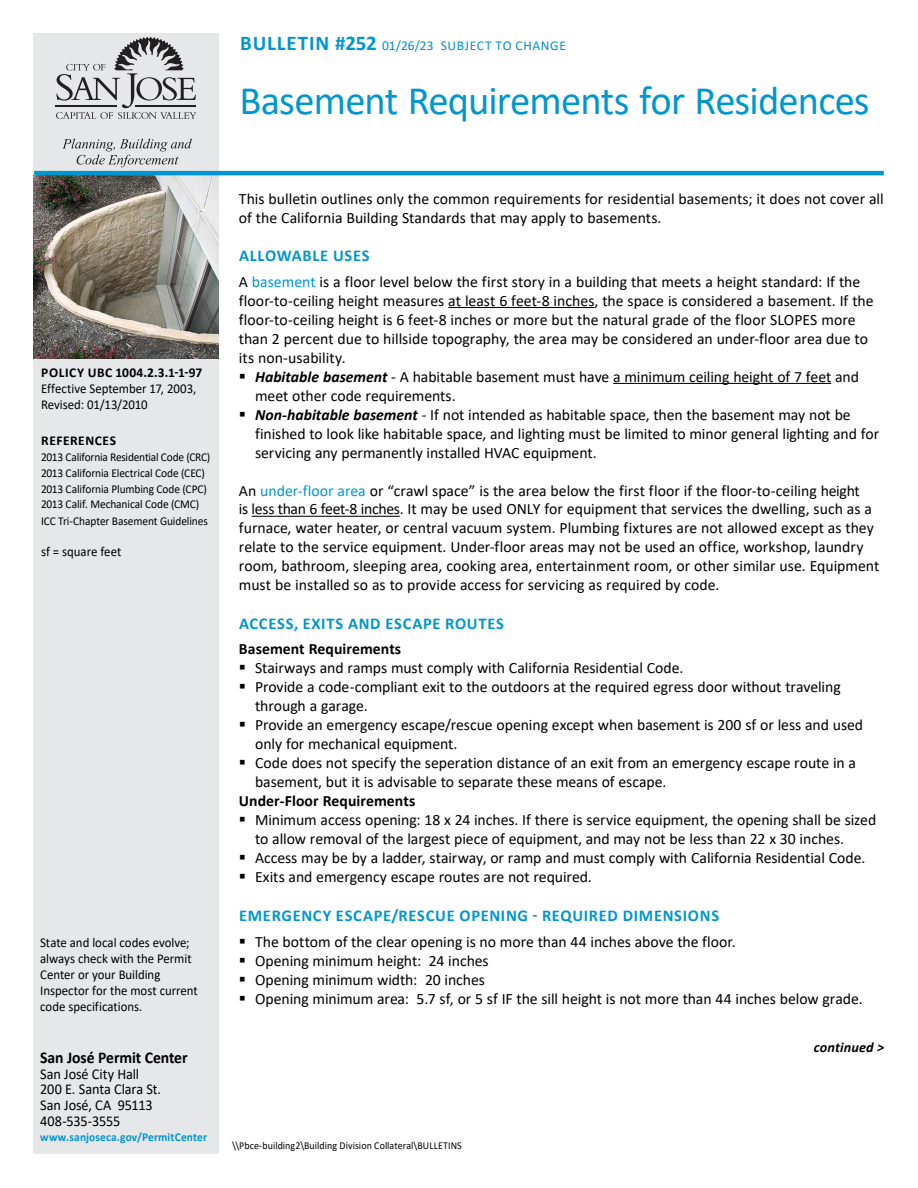
<style>
.page{position:relative;width:918px;height:1188px;background:#fff}
.page>*{position:absolute;margin:0;border:0;box-sizing:border-box;transform-origin:0 0}
.t1{font:40.5px "Calibri";letter-spacing:-.02em;color:#0096d0}
.t2{font:700 16.5px "Calibri";letter-spacing:.04em;color:#0096d0}
.t3{font:700 16.5px "Calibri";letter-spacing:-.01em;color:#000;scale:.95 1}
.t4{font:15.75px/19px "Calibri";color:#000}
.t5{font:700 15.75px "Calibri";letter-spacing:.005em;color:#000}
.t6{font:15px/15.8px "Calibri";letter-spacing:-.01em;color:#000;scale:.95 1}
.t7{font:italic 700 14.25px "Calibri";letter-spacing:.005em;color:#000}
.t8{font:13.5px/15.8px "Calibri";letter-spacing:-.005em;color:#000;scale:.95 1}
.t9{font:13.5px "Calibri";letter-spacing:.045em;color:#0090c7}
.t10{font:700 13.5px "Calibri";letter-spacing:.04em;color:#000}
.t11{font:12px/15.9px "Calibri";letter-spacing:-.01em;color:#000;scale:.95 1}
.t12{font:700 12px "Calibri";letter-spacing:.015em;color:#0096d0;scale:.95 1}
.t13{font:10.5px "Calibri";letter-spacing:.005em;color:#000;scale:.95 1}
.s1{font-weight:700;font-size:21px;color:#0096d0}
.s2{color:#0096d0}
.s3{font-weight:700;font-style:italic}
</style>
<div class="page">
<div style="left:33px;top:34px;width:186px;height:1120px;background:#e6e7e8"></div>
<svg style="left:56px;top:37px;width:140px;height:82px"></svg>
<svg style="left:62px;top:139px;width:130px;height:28px"></svg>
<hr style="left:448px;top:307px;width:146px;height:1px;background:#000">
<hr style="left:613px;top:383px;width:218px;height:1px;background:#000">
<hr style="left:252px;top:516px;width:148px;height:1px;background:#000">
<img style="left:34px;top:176px;width:184px;height:182px">
<hr style="left:34px;top:171px;width:850px;height:4px;background:#0096d0">
<p class="t9" style="left:240px;top:36px;width:327px"><span class="s1">BULLETIN #252</span> 01/26/23 SUBJECT TO CHANGE</p>
<h1 class="t1" style="left:239px;top:72px;width:632px">Basement Requirements for Residences</h1>
<p class="t10" style="left:41px;top:363px;width:162px">POLICY UBC 1004.2.3.1-1-97</p>
<p class="t8" style="left:41px;top:380px;width:165px">Effective September 17, 2003,<br>Revised: 01/13/2010</p>
<p class="t10" style="left:41px;top:431px;width:76px">REFERENCES</p>
<p class="t11" style="left:41px;top:449px;width:180px">2013 California Residential Code (CRC)<br>2013 California Electrical Code (CEC)<br>2013 California Plumbing Code (CPC)<br>2013 Calif. Mechanical Code (CMC)<br>ICC Tri-Chapter Basement Guidelines</p>
<p class="t8" style="left:41px;top:543px;width:86px">sf = square feet</p>
<p class="t8" style="left:40px;top:935px;width:167px">State and local codes evolve; always check with the Permit<br>Center or your Building<br>Inspector for the most current code specifications.</p>
<p class="t3" style="left:40px;top:1046px;width:157px">San José Permit Center</p>
<p class="t6" style="left:40px;top:1065px;width:129px">San José City Hall<br>200 E. Santa Clara St.<br>San José, CA 95113<br>408-535-3555</p>
<p class="t12" style="left:40px;top:1128px;width:177px">www.sanjoseca.gov/PermitCenter</p>
<p class="t4" style="left:239px;top:189px;width:646px">This bulletin outlines only the common requirements for residential basements; it does not cover all of the California Building Standards that may apply to basements.</p>
<p class="t2" style="left:239px;top:244px;width:132px">ALLOWABLE USES</p>
<p class="t4" style="left:239px;top:272px;width:636px">A <span class="s2">basement</span> is a floor level below the first story in a building that meets a height standard: If the floor-to-ceiling height measures at least 6 feet-8 inches, the space is considered a basement. If the floor-to-ceiling height is 6 feet-8 inches or more but the natural grade of the floor SLOPES more than 2 percent due to hillside topography, the area may be considered an under-floor area due to its non-usability.</p>
<p class="t4" style="left:255px;top:366px;width:626px"><span class="s3">Habitable basement</span> - A habitable basement must have a minimum ceiling height of 7 feet and meet other code requirements.<br><span class="s3">Non-habitable basement</span> - If not intended as habitable space, then the basement may not be finished to look like habitable space, and lighting must be limited to minor general lighting and for servicing any permanently installed HVAC equipment.</p>
<p class="t4" style="left:239px;top:480px;width:642px">An <span class="s2">under-floor area</span> or “crawl space” is the area below the first floor if the floor-to-ceiling height<br>is less than 6 feet-8 inches. It may be used ONLY for equipment that services the dwelling, such as a furnace, water heater, or central vacuum system. Plumbing fixtures are not allowed except as they relate to the service equipment. Under-floor areas may not be used an office, workshop, laundry room, bathroom, sleeping area, cooking area, entertainment room, or other similar use. Equipment must be installed so as to provide access for servicing as required by code.</p>
<p class="t2" style="left:239px;top:612px;width:266px">ACCESS, EXITS AND ESCAPE ROUTES</p>
<p class="t5" style="left:239px;top:638px;width:164px">Basement Requirements</p>
<p class="t4" style="left:255px;top:658px;width:610px">Stairways and ramps must comply with California Residential Code.<br>Provide a code-compliant exit to the outdoors at the required egress door without traveling through a garage.<br>Provide an emergency escape/rescue opening except when basement is 200 sf or less and used only for mechanical equipment.<br>Code does not specify the seperation distance of an exit from an emergency escape route in a basement, but it is advisable to separate these means of escape.</p>
<p class="t5" style="left:239px;top:790px;width:178px">Under-Floor Requirements</p>
<p class="t4" style="left:255px;top:810px;width:623px">Minimum access opening: 18 x 24 inches. If there is service equipment, the opening shall be sized to allow removal of the largest piece of equipment, and may not be less than 22 x 30 inches.<br>Access may be by a ladder, stairway, or ramp and must comply with California Residential Code.<br>Exits and emergency escape routes are not required.</p>
<p class="t2" style="left:239px;top:904px;width:482px">EMERGENCY ESCAPE/RESCUE OPENING - REQUIRED DIMENSIONS</p>
<p class="t4" style="left:255px;top:932px;width:609px">The bottom of the clear opening is no more than 44 inches above the floor.<br>Opening minimum height: 24 inches<br>Opening minimum width: 20 inches<br>Opening minimum area: 5.7 sf, or 5 sf IF the sill height is not more than 44 inches below grade.</p>
<p class="t7" style="left:814px;top:1037px;width:72px">continued &gt;</p>
<p class="t13" style="left:232px;top:1138px;width:243px">\\Pbce-building2\Building Division Collateral\BULLETINS</p>
</div>
